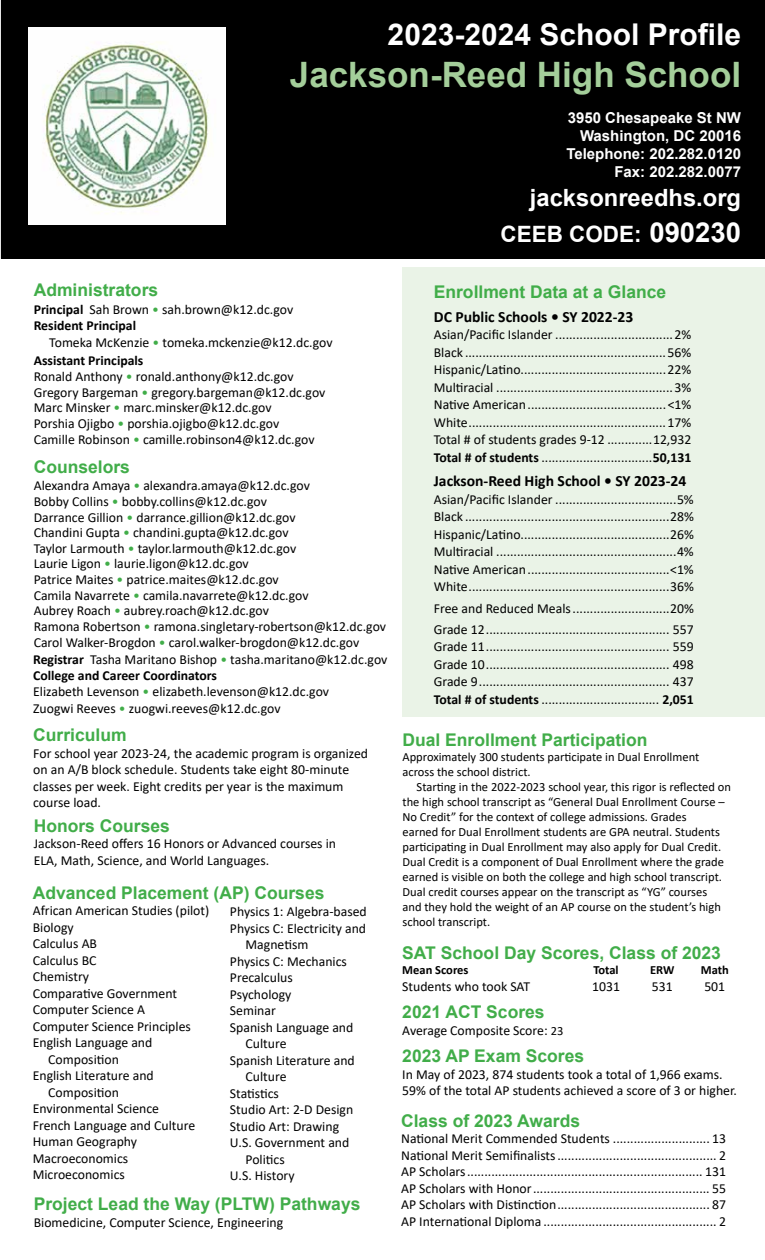
<style>
.page{position:relative;width:765px;height:1260px;background:#fff}
.page>*{position:absolute;margin:0;border:0;box-sizing:border-box;transform-origin:0 0}
.t1{font:700 35px "Arial";color:#a4ce9a}
.t2{font:700 30px "Arial";color:#fff}
.t3{font:700 23.75px "Arial";color:#fff}
.t4{font:700 22.5px "Arial";color:#fff}
.t5{font:700 17.5px "Arial";color:#41ad49}
.t6{font:700 15.62px "Calibri";color:#000}
.t7{font:700 15px/18px "Arial";color:#fff;text-align:right}
.t8{font:13.75px/17.5px "Calibri";color:#000}
.t9{font:12.5px/15px "Calibri";color:#000}
.t10{font:700 12.5px "Calibri";color:#000}
.s1{font-size:27.5px}
.s2{font-weight:700}
.s3{color:#41ad49}
.s4{font-size:12.5px}
</style>
<div class="page">
<div style="left:402px;top:267px;width:363px;height:449px;background:#eaf3e7"></div>
<div style="left:1px;top:0;width:764px;height:259px;background:#000"></div>
<img style="left:29px;top:28px;width:196px;height:197px">
<h2 class="t2" style="left:388px;top:13px;width:355px">2023-2024 School Profile</h2>
<h1 class="t1" style="left:290px;top:50px;width:453px">Jackson-Reed High School</h1>
<p class="t7" style="left:566px;top:109px;width:176px">3950 Chesapeake St NW<br>Washington, DC 20016<br>Telephone: 202.282.0120<br>Fax: 202.282.0077</p>
<h3 class="t3" style="left:530px;top:181px;width:213px">jacksonreedhs.org</h3>
<h3 class="t4" style="left:500px;top:218px;width:242px">CEEB CODE: <span class="s1">090230</span></h3>
<p class="t5" style="left:34px;top:278px;width:126px">Administrators</p>
<p class="t8" style="left:34px;top:301px;width:261px;line-height:16.5px"><span class="s2">Principal</span> Sah Brown <span class="s3">•</span> sah.brown@k12.dc.gov<br><span class="s2">Resident Principal</span></p>
<p class="t8" style="left:34px;top:333px;width:300px;line-height:18.5px;text-indent:16px">Tomeka McKenzie <span class="s3">•</span> tomeka.mckenzie@k12.dc.gov<br><span class="s2">Assistant Principals</span></p>
<p class="t8" style="left:34px;top:368px;width:293px;line-height:15.6px">Ronald Anthony <span class="s3">•</span> ronald.anthony@k12.dc.gov Gregory Bargeman <span class="s3">•</span> gregory.bargeman@k12.dc.gov Marc Minsker <span class="s3">•</span> marc.minsker@k12.dc.gov<br>Porshia Ojigbo <span class="s3">•</span> porshia.ojigbo@k12.dc.gov<br>Camille Robinson <span class="s3">•</span> camille.robinson4@k12.dc.gov</p>
<p class="t5" style="left:34px;top:454px;width:98px">Counselors</p>
<p class="t8" style="left:34px;top:478px;width:354px;line-height:15.6px">Alexandra Amaya <span class="s3">•</span> alexandra.amaya@k12.dc.gov<br>Bobby Collins <span class="s3">•</span> bobby.collins@k12.dc.gov<br>Darrance Gillion <span class="s3">•</span> darrance.gillion@k12.dc.gov<br>Chandini Gupta <span class="s3">•</span> chandini.gupta@k12.dc.gov<br>Taylor Larmouth <span class="s3">•</span> taylor.larmouth@k12.dc.gov<br>Laurie Ligon <span class="s3">•</span> laurie.ligon@k12.dc.gov<br>Patrice Maites <span class="s3">•</span> patrice.maites@k12.dc.gov<br>Camila Navarrete <span class="s3">•</span> camila.navarrete@k12.dc.gov<br>Aubrey Roach <span class="s3">•</span> aubrey.roach@k12.dc.gov<br>Ramona Robertson <span class="s3">•</span> ramona.singletary-robertson@k12.dc.gov Carol Walker-Brogdon <span class="s3">•</span> carol.walker-brogdon@k12.dc.gov</p>
<p class="t8" style="left:33px;top:651px;width:356px;line-height:16.2px"><span class="s2">Registrar</span> Tasha Maritano Bishop <span class="s3">•</span> tasha.maritano@k12.dc.gov <span class="s2">College and Career Coordinators<br></span>Elizabeth Levenson <span class="s3">•</span> elizabeth.levenson@k12.dc.gov<br>Zuogwi Reeves <span class="s3">•</span> zuogwi.reeves@k12.dc.gov</p>
<p class="t5" style="left:33px;top:723px;width:95px">Curriculum</p>
<p class="t8" style="left:33px;top:745px;width:336px;line-height:16.5px">For school year 2023-24, the academic program is organized on an A/B block schedule. Students take eight 80-minute classes per week. Eight credits per year is the maximum course load.</p>
<p class="t5" style="left:34px;top:813px;width:138px">Honors Courses</p>
<p class="t8" style="left:34px;top:835px;width:304px;line-height:16.5px">Jackson-Reed offers 16 Honors or Advanced courses in<br>ELA, Math, Science, and World Languages.</p>
<p class="t5" style="left:33px;top:880px;width:293px">Advanced Placement (AP) Courses</p>
<p class="t8" style="left:33px;top:902px;width:178px">African American Studies (pilot)</p>
<p class="t8" style="left:33px;top:918px;width:42px">Biology</p>
<p class="t8" style="left:33px;top:935px;width:66px">Calculus AB</p>
<p class="t8" style="left:33px;top:951px;width:65px">Calculus BC</p>
<p class="t8" style="left:33px;top:968px;width:58px">Chemistry</p>
<p class="t8" style="left:33px;top:984px;width:146px">Comparative Government</p>
<p class="t8" style="left:33px;top:1001px;width:114px">Computer Science A</p>
<p class="t8" style="left:33px;top:1017px;width:160px">Computer Science Principles</p>
<p class="t8" style="left:33px;top:1034px;width:121px">English Language and</p>
<p class="t8" style="left:48px;top:1050px;width:72px">Composition</p>
<p class="t8" style="left:33px;top:1067px;width:123px">English Literature and</p>
<p class="t8" style="left:48px;top:1083px;width:72px">Composition</p>
<p class="t8" style="left:33px;top:1100px;width:128px">Environmental Science</p>
<p class="t8" style="left:33px;top:1116px;width:164px">French Language and Culture</p>
<p class="t8" style="left:33px;top:1133px;width:106px">Human Geography</p>
<p class="t8" style="left:33px;top:1149px;width:97px">Macroeconomics</p>
<p class="t8" style="left:33px;top:1166px;width:94px">Microeconomics</p>
<p class="t8" style="left:230px;top:902px;width:138px">Physics 1: Algebra-based</p>
<p class="t8" style="left:230px;top:919px;width:138px">Physics C: Electricity and</p>
<p class="t8" style="left:246px;top:935px;width:64px">Magnetism</p>
<p class="t8" style="left:230px;top:952px;width:118px">Physics C: Mechanics</p>
<p class="t8" style="left:230px;top:968px;width:64px">Precalculus</p>
<p class="t8" style="left:230px;top:985px;width:63px">Psychology</p>
<p class="t8" style="left:230px;top:1001px;width:47px">Seminar</p>
<p class="t8" style="left:230px;top:1018px;width:125px">Spanish Language and</p>
<p class="t8" style="left:246px;top:1034px;width:43px">Culture</p>
<p class="t8" style="left:230px;top:1051px;width:126px">Spanish Literature and</p>
<p class="t8" style="left:246px;top:1067px;width:43px">Culture</p>
<p class="t8" style="left:230px;top:1084px;width:50px">Statistics</p>
<p class="t8" style="left:230px;top:1100px;width:125px">Studio Art: 2-D Design</p>
<p class="t8" style="left:230px;top:1117px;width:111px">Studio Art: Drawing</p>
<p class="t8" style="left:230px;top:1133px;width:121px">U.S. Government and</p>
<p class="t8" style="left:246px;top:1150px;width:41px">Politics</p>
<p class="t8" style="left:230px;top:1166px;width:66px">U.S. History</p>
<p class="t5" style="left:34px;top:1192px;width:328px">Project Lead the Way (PLTW) Pathways</p>
<p class="t8" style="left:34px;top:1213px;width:251px">Biomedicine, Computer Science, Engineering</p>
<p class="t5" style="left:434px;top:279px;width:234px">Enrollment Data at a Glance</p>
<p class="t6" style="left:434px;top:306px;width:201px">DC Public Schools • SY 2022-23</p>
<p class="t8" style="left:434px;top:326px;width:259px;text-align:justify">Asian/Pacific Islander ..................................2% Black ..........................................................56% Hispanic/Latino..........................................22% Multiracial ...................................................3% Native American........................................&lt;1% White.........................................................17% Total # of students grades 9-12 .............12,932<br><span class="s2">Total # of students</span> ................................<span class="s2">50,131</span></p>
<p class="t6" style="left:434px;top:470px;width:254px">Jackson-Reed High School • SY 2023-24</p>
<p class="t8" style="left:434px;top:490px;width:262px;text-align:justify">Asian/Pacific Islander ...................................5% Black ...........................................................28% Hispanic/Latino...........................................26% Multiracial ....................................................4% Native American.........................................&lt;1% White..........................................................36%</p>
<p class="t8" style="left:434px;top:597px;width:262px;line-height:21.4px">Free and Reduced Meals............................20%<br>Grade 12..................................................... 557</p>
<p class="t8" style="left:434px;top:638px;width:262px;text-align:justify">Grade 11..................................................... 559<br>Grade 10..................................................... 498<br>Grade 9....................................................... 437<br><span class="s2">Total # of students</span> .................................. <span class="s2">2,051</span></p>
<p class="t5" style="left:402px;top:727px;width:247px">Dual Enrollment Participation</p>
<p class="t9" style="left:402px;top:749px;width:298px">Approximately 300 students participate in Dual Enrollment across the school district.</p>
<p class="t9" style="left:402px;top:779px;width:330px;text-indent:14px">Starting in the 2022-2023 school year, this rigor is reflected on the high school transcript as “General Dual Enrollment Course – No Credit” for the context of college admissions. Grades<br>earned for Dual Enrollment students are GPA neutral. Students participating in Dual Enrollment may also apply for Dual Credit.<br>Dual Credit is a component of Dual Enrollment where the grade earned is visible on both the college and high school transcript.<br>Dual credit courses appear on the transcript as “YG” courses<br>and they hold the weight of an AP course on the student’s high school transcript.</p>
<p class="t5" style="left:402px;top:941px;width:320px">SAT School Day Scores, Class of 2023</p>
<p class="t10" style="left:402px;top:961px;width:68px">Mean Scores</p>
<p class="t10" style="left:593px;top:961px;width:27px">Total</p>
<p class="t10" style="left:650px;top:961px;width:26px">ERW</p>
<p class="t10" style="left:701px;top:961px;width:30px">Math</p>
<p class="t8" style="left:402px;top:977px;width:129px">Students who took SAT</p>
<p class="t8" style="left:592px;top:977px;width:29px">1031</p>
<p class="t8" style="left:652px;top:977px;width:22px">531</p>
<p class="t8" style="left:704px;top:977px;width:22px">501</p>
<p class="t5" style="left:402px;top:1000px;width:144px">2021 ACT Scores</p>
<p class="t8" style="left:402px;top:1021px;width:163px">Average Composite Score: <span class="s4">23</span></p>
<p class="t5" style="left:402px;top:1044px;width:183px">2023 AP Exam Scores</p>
<p class="t8" style="left:402px;top:1066px;width:336px;line-height:16.5px">In May of 2023, 874 students took a total of 1,966 exams.<br>59% of the total AP students achieved a score of 3 or higher.</p>
<p class="t5" style="left:401px;top:1108px;width:180px">Class of 2023 Awards</p>
<p class="t8" style="left:401px;top:1130px;width:327px;line-height:16.5px;text-align:justify">National Merit Commended Students ............................ 13<br>National Merit Semifinalists.............................................. 2<br>AP Scholars.................................................................... 131<br>AP Scholars with Honor................................................... 55<br>AP Scholars with Distinction............................................ 87<br>AP International Diploma .................................................. 2</p>
</div>
